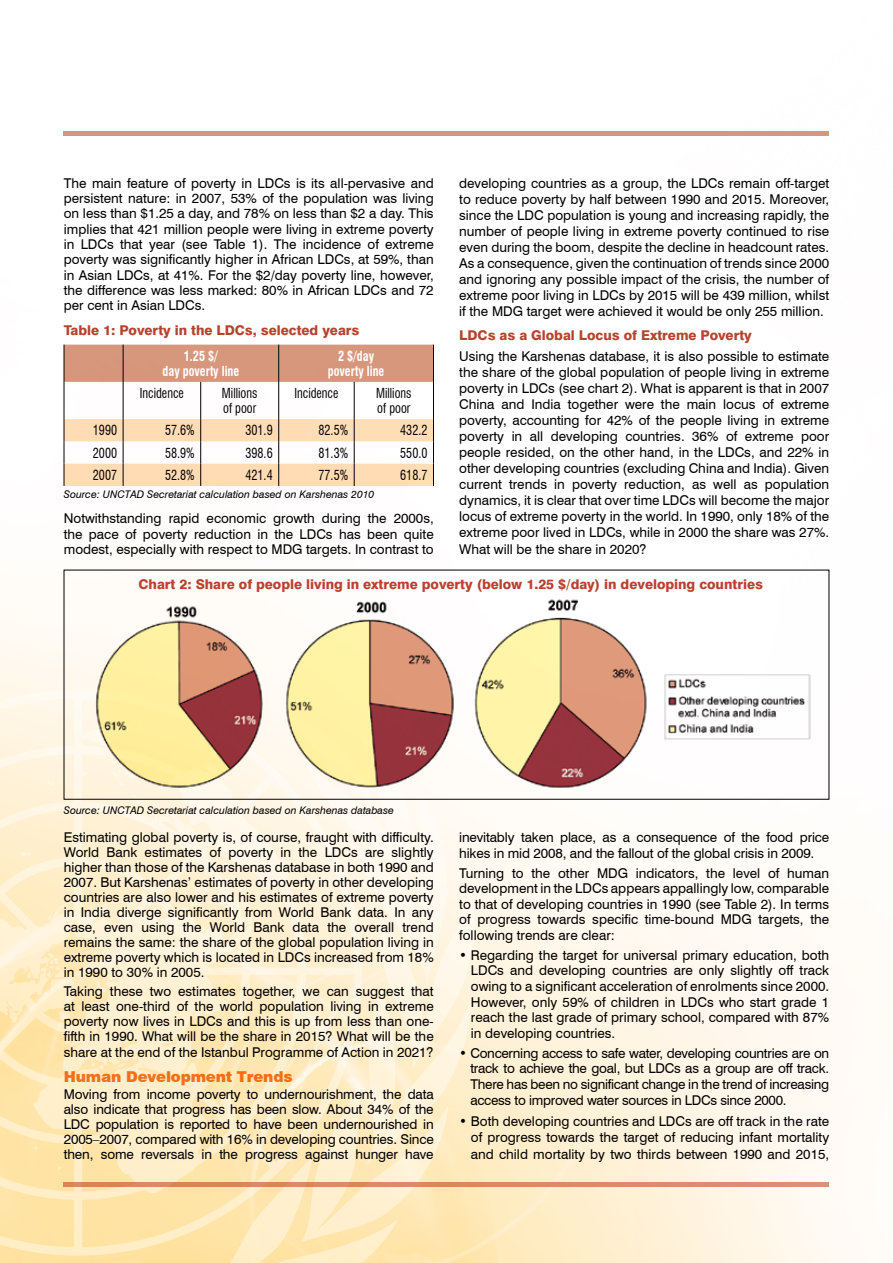
<style>
.page{position:relative;width:893px;height:1263px;background:#fff}
.page>*{position:absolute;margin:0;border:0;box-sizing:border-box;transform-origin:0 0}
.t1{font:900 15px "Swiss 721 BT";letter-spacing:-.01em;color:#f47920}
.t2{font:13.5px/16px "Swiss 721 BT";color:#000;text-align:justify}
.t3{font:800 13.5px "Swiss 721 BT";color:#b9422f}
.t4{font:condensed 13.5px/15px "Swiss 721 BT";color:#000;scale:.9 1}
.t5{font:700 condensed 13.5px/15px "Swiss 721 BT";color:#fff;text-align:center;scale:.9 1}
.t6{font:italic 10.5px "Swiss 721 BT";color:#000}
</style>
<div class="page">
<img style="left:0;top:131px;width:856px;height:1132px">
<svg style="left:0;top:707px;width:475px;height:556px"></svg>
<svg style="left:0;top:690px;width:366px;height:570px;background:#feedc9"></svg>
<svg style="left:64px;top:1182px;width:765px;height:4px;background:#d78c61"></svg>
<hr style="left:64px;top:132px;width:765px;height:4px;background:#d7977d">
<div style="left:65px;top:345px;width:368px;height:37px;background:#d7977d"></div>
<hr style="left:64px;top:345px;width:1px;height:37px;background:#000">
<hr style="left:123px;top:345px;width:1px;height:37px;background:#000">
<hr style="left:278px;top:345px;width:1px;height:37px;background:#000">
<hr style="left:433px;top:345px;width:1px;height:37px;background:#000">
<hr style="left:64px;top:382px;width:1px;height:37px;background:#000">
<hr style="left:123px;top:382px;width:1px;height:37px;background:#000">
<hr style="left:200px;top:382px;width:1px;height:37px;background:#000">
<hr style="left:278px;top:382px;width:1px;height:37px;background:#000">
<hr style="left:354px;top:382px;width:1px;height:37px;background:#000">
<hr style="left:433px;top:382px;width:1px;height:37px;background:#000">
<svg style="left:64px;top:419px;width:370px;height:67px"></svg>
<img style="left:662px;top:673px;width:152px;height:72px">
<img style="left:95px;top:603px;width:170px;height:187px">
<img style="left:472px;top:594px;width:178px;height:197px">
<img style="left:283px;top:598px;width:173px;height:191px">
<p class="t2" style="left:64px;top:175px;width:371px;line-height:15.3px">The main feature of poverty in LDCs is its all-pervasive and persistent nature: in 2007, 53% of the population was living on less than $1.25 a day, and 78% on less than $2 a day. This implies that 421 million people were living in extreme poverty in LDCs that year (see Table 1). The incidence of extreme poverty was significantly higher in African LDCs, at 59%, than in Asian LDCs, at 41%. For the $2/day poverty line, however, the difference was less marked: 80% in African LDCs and 72 per cent in Asian LDCs.</p>
<p class="t3" style="left:64px;top:322px;width:297px">Table 1: Poverty in the LDCs, selected years</p>
<p class="t5" style="left:163px;top:348px;width:87px">1.25 $/<br>day poverty line</p>
<p class="t5" style="left:328px;top:348px;width:64px">2 $/day poverty line</p>
<p class="t4" style="left:140px;top:386px;width:51px">Incidence</p>
<p class="t4" style="left:222px;top:386px;width:41px">Millions of poor</p>
<p class="t4" style="left:294px;top:386px;width:51px">Incidence</p>
<p class="t4" style="left:376px;top:386px;width:41px">Millions of poor</p>
<p class="t4" style="left:93px;top:423px;width:28px">1990</p>
<p class="t4" style="left:165px;top:423px;width:34px">57.6%</p>
<p class="t4" style="left:245px;top:423px;width:32px">301.9</p>
<p class="t4" style="left:319px;top:423px;width:34px">82.5%</p>
<p class="t4" style="left:400px;top:423px;width:32px">432.2</p>
<p class="t4" style="left:93px;top:445px;width:28px">2000</p>
<p class="t4" style="left:165px;top:445px;width:34px">58.9%</p>
<p class="t4" style="left:245px;top:445px;width:32px">398.6</p>
<p class="t4" style="left:319px;top:445px;width:34px">81.3%</p>
<p class="t4" style="left:400px;top:445px;width:32px">550.0</p>
<p class="t4" style="left:93px;top:467px;width:28px">2007</p>
<p class="t4" style="left:165px;top:467px;width:34px">52.8%</p>
<p class="t4" style="left:245px;top:467px;width:32px">421.4</p>
<p class="t4" style="left:319px;top:467px;width:34px">77.5%</p>
<p class="t4" style="left:400px;top:467px;width:32px">618.7</p>
<p class="t6" style="left:64px;top:488px;width:312px">Source: UNCTAD Secretariat calculation based on Karshenas 2010</p>
<p class="t2" style="left:64px;top:511px;width:371px;line-height:15.3px">Notwithstanding rapid economic growth during the 2000s, the pace of poverty reduction in the LDCs has been quite modest, especially with respect to MDG targets. In contrast to</p>
<p class="t2" style="left:459px;top:175px;width:371px">developing countries as a group, the LDCs remain off-target to reduce poverty by half between 1990 and 2015. Moreover, since the LDC population is young and increasing rapidly, the number of people living in extreme poverty continued to rise even during the boom, despite the decline in headcount rates.<br>As a consequence, given the continuation of trends since 2000 and ignoring any possible impact of the crisis, the number of extreme poor living in LDCs by 2015 will be 439 million, whilst if the MDG target were achieved it would be only 255 million.</p>
<p class="t3" style="left:459px;top:327px;width:294px">LDCs as a Global Locus of Extreme Poverty</p>
<p class="t2" style="left:459px;top:348px;width:371px">Using the Karshenas database, it is also possible to estimate the share of the global population of people living in extreme poverty in LDCs (see chart 2). What is apparent is that in 2007<br>China and India together were the main locus of extreme poverty, accounting for 42% of the people living in extreme poverty in all developing countries. 36% of extreme poor people resided, on the other hand, in the LDCs, and 22% in other developing countries (excluding China and India). Given current trends in poverty reduction, as well as population dynamics, it is clear that over time LDCs will become the major locus of extreme poverty in the world. In 1990, only 18% of the extreme poor lived in LDCs, while in 2000 the share was 27%.<br>What will be the share in 2020?</p>
<p class="t3" style="left:139px;top:576px;width:626px">Chart 2: Share of people living in extreme poverty (below 1.25 $/day) in developing countries</p>
<p class="t6" style="left:64px;top:803px;width:332px">Source: UNCTAD Secretariat calculation based on Karshenas database</p>
<p class="t2" style="left:64px;top:830px;width:371px;line-height:15px">Estimating global poverty is, of course, fraught with difficulty.<br>World Bank estimates of poverty in the LDCs are slightly higher than those of the Karshenas database in both 1990 and 2007. But Karshenas’ estimates of poverty in other developing countries are also lower and his estimates of extreme poverty in India diverge significantly from World Bank data. In any case, even using the World Bank data the overall trend remains the same: the share of the global population living in extreme poverty which is located in LDCs increased from 18% in 1990 to 30% in 2005.</p>
<p class="t2" style="left:64px;top:984px;width:371px;line-height:15px">Taking these two estimates together, we can suggest that at least one-third of the world population living in extreme poverty now lives in LDCs and this is up from less than one&shy;fifth in 1990. What will be the share in 2015? What will be the share at the end of the Istanbul Programme of Action in 2021?</p>
<p class="t1" style="left:64px;top:1067px;width:230px">Human Development Trends</p>
<p class="t2" style="left:64px;top:1087px;width:371px;line-height:15px">Moving from income poverty to undernourishment, the data also indicate that progress has been slow. About 34% of the LDC population is reported to have been undernourished in 2005–2007, compared with 16% in developing countries. Since then, some reversals in the progress against hunger have</p>
<p class="t2" style="left:459px;top:829px;width:371px;line-height:15.6px">inevitably taken place, as a consequence of the food price hikes in mid 2008, and the fallout of the global crisis in 2009.</p>
<p class="t2" style="left:459px;top:865px;width:371px;line-height:15.6px">Turning to the other MDG indicators, the level of human development in the LDCs appears appallingly low, comparable to that of developing countries in 1990 (see Table 2). In terms of progress towards specific time-bound MDG targets, the following trends are clear:</p>
<p class="t2" style="left:471px;top:947px;width:360px;line-height:15.6px;text-indent:-12px">• Regarding the target for universal primary education, both LDCs and developing countries are only slightly off track owing to a significant acceleration of enrolments since 2000.<br>However, only 59% of children in LDCs who start grade 1 reach the last grade of primary school, compared with 87% in developing countries.</p>
<p class="t2" style="left:470px;top:1045px;width:360px;line-height:15.6px;text-indent:-11px">• Concerning access to safe water, developing countries are on track to achieve the goal, but LDCs as a group are off track.<br>There has been no significant change in the trend of increasing access to improved water sources in LDCs since 2000.</p>
<p class="t2" style="left:471px;top:1112px;width:360px;line-height:16.8px;text-indent:-12px">• Both developing countries and LDCs are off track in the rate of progress towards the target of reducing infant mortality and child mortality by two thirds between 1990 and 2015,</p>
</div>
